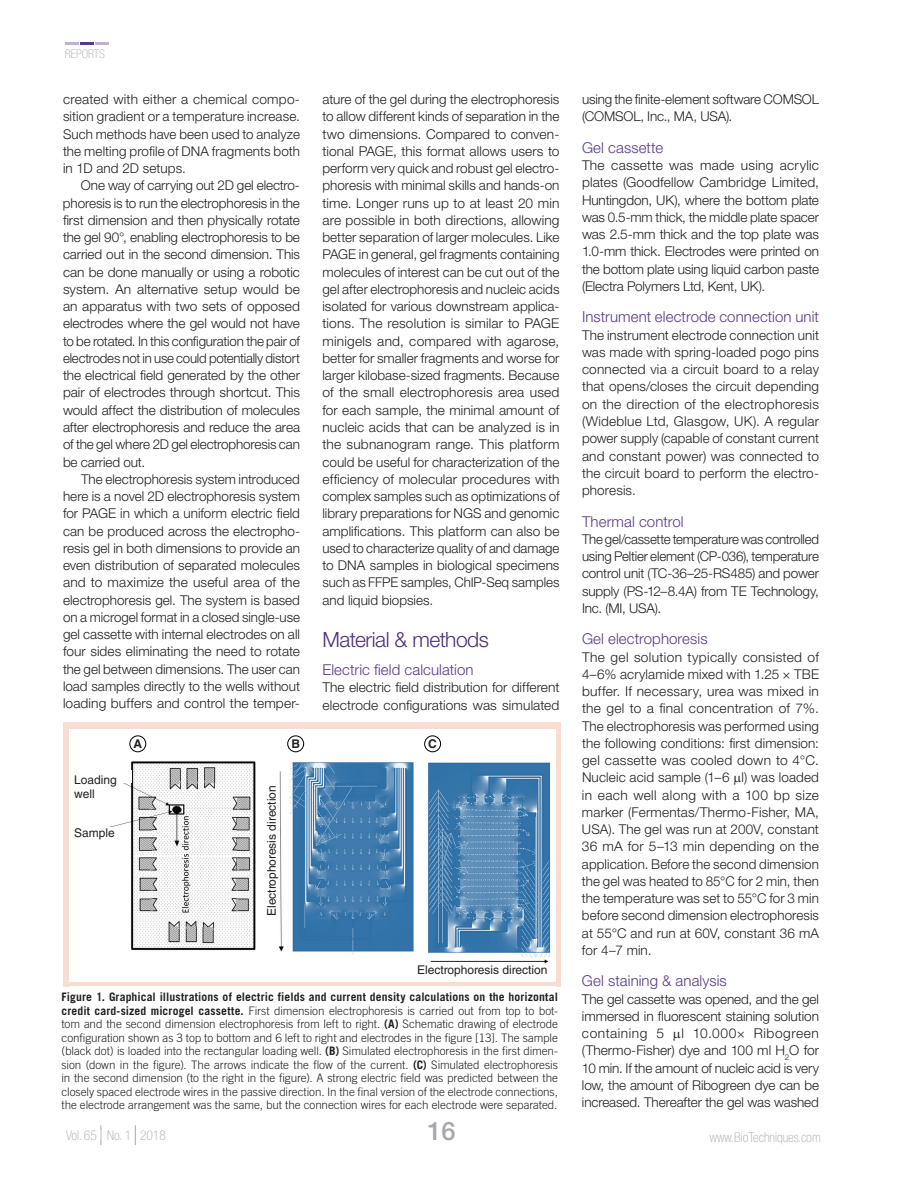
<style>
.page{position:relative;width:900px;height:1177px;background:#fff}
.page>*{position:absolute;margin:0;border:0;box-sizing:border-box;transform-origin:0 0}
.t1{font:500 25.5px "Helvetica Neue LT Std";color:#a8a9ad}
.t2{font:300 21px "Helvetica Neue LT Std";letter-spacing:-.02em;color:#4e3178}
.t3{font:300 15px "Helvetica Neue LT Std";letter-spacing:.005em;color:#583a87}
.t4{font:300 13.5px/17.2px "Helvetica Neue LT Std";letter-spacing:-.005em;color:#231f20;text-align:justify}
.t5{font:100 condensed 13.5px "Helvetica Neue LT Std";color:#a8a9ad}
.t6{font:12px/14.4px "Helvetica LT Std";color:#231f20}
.t7{font:100 condensed 12px "Helvetica Neue LT Std";color:#a8a9ad}
.t8{font:700 12px "Helvetica LT Std";color:#231f20}
.t9{font:300 11.7px/13.5px "Trade Gothic LT Std";letter-spacing:-.005em;color:#231f20;text-align:justify}
.s1{font-weight:700}
.s2{color:#fff}
</style>
<div class="page">
<hr style="left:65px;top:42px;width:14px;height:3px;background:#bdb2cf">
<hr style="left:80px;top:42px;width:14px;height:3px;background:#583a87">
<hr style="left:95px;top:42px;width:14px;height:3px;background:#bdb2cf">
<svg style="left:135px;top:1125px;width:1px;height:20px"></svg>
<svg style="left:101px;top:1125px;width:1px;height:20px"></svg>
<img style="left:110px;top:735px;width:441px;height:229px">
<div style="left:63px;top:722px;width:497px;height:6px;background:#f8ded2"></div>
<div style="left:63px;top:722px;width:6px;height:264px;background:#f8ded2"></div>
<hr style="left:63px;top:982px;width:497px;height:4px;background:#f8ded2">
<hr style="left:556px;top:722px;width:4px;height:264px;background:#f8ded2">
<div style="left:130px;top:736px;width:16px;height:16px;background:#fff;border-radius:50%"></div>
<div style="left:129px;top:735px;width:17px;height:17px;border:1px solid #000;border-radius:50%"></div>
<div style="left:425px;top:736px;width:16px;height:16px;background:#fff;border-radius:50%"></div>
<div style="left:424px;top:735px;width:17px;height:17px;border:1px solid #000;border-radius:50%"></div>
<div style="left:288px;top:736px;width:16px;height:16px;background:#fff;border-radius:50%"></div>
<div style="left:287px;top:735px;width:17px;height:17px;border:1px solid #000;border-radius:50%"></div>
<div style="left:265px;top:782px;width:13px;height:143px;background:#fff"></div>
<div style="left:74px;top:827px;width:46px;height:13px;background:#fff"></div>
<div style="left:74px;top:770px;width:58px;height:13px;background:#fff"></div>
<p class="t7" style="left:65px;top:47px;width:41px">REPORTS</p>
<p class="t4" style="left:63px;top:90px;width:239px">created with either a chemical compo&shy;sition gradient or a temperature increase.<br>Such methods have been used to analyze the melting profile of DNA fragments both in 1D and 2D setups.</p>
<p class="t4" style="left:63px;top:177px;width:239px;text-indent:18px">One way of carrying out 2D gel electro&shy;phoresis is to run the electrophoresis in the first dimension and then physically rotate the gel 90°, enabling electrophoresis to be carried out in the second dimension. This can be done manually or using a robotic system. An alternative setup would be an apparatus with two sets of opposed electrodes where the gel would not have to be rotated. In this configuration the pair of electrodes not in use could potentially distort the electrical field generated by the other pair of electrodes through shortcut. This would affect the distribution of molecules after electrophoresis and reduce the area of the gel where 2D gel electrophoresis can be carried out.</p>
<p class="t4" style="left:63px;top:470px;width:239px;text-indent:18px">The electrophoresis system introduced here is a novel 2D electrophoresis system for PAGE in which a uniform electric field can be produced across the electropho&shy;resis gel in both dimensions to provide an even distribution of separated molecules and to maximize the useful area of the electrophoresis gel. The system is based on a microgel format in a closed single-use gel cassette with internal electrodes on all four sides eliminating the need to rotate the gel between dimensions. The user can load samples directly to the wells without loading buffers and control the temper-</p>
<p class="t4" style="left:322px;top:90px;width:239px">ature of the gel during the electrophoresis to allow different kinds of separation in the two dimensions. Compared to conven&shy;tional PAGE, this format allows users to perform very quick and robust gel electro&shy;phoresis with minimal skills and hands-on time. Longer runs up to at least 20 min are possible in both directions, allowing better separation of larger molecules. Like PAGE in general, gel fragments containing molecules of interest can be cut out of the gel after electrophoresis and nucleic acids isolated for various downstream applica&shy;tions. The resolution is similar to PAGE minigels and, compared with agarose, better for smaller fragments and worse for larger kilobase-sized fragments. Because of the small electrophoresis area used for each sample, the minimal amount of nucleic acids that can be analyzed is in the subnanogram range. This platform could be useful for characterization of the efficiency of molecular procedures with complex samples such as optimizations of library preparations for NGS and genomic amplifications. This platform can also be used to characterize quality of and damage to DNA samples in biological specimens such as FFPE samples, ChIP-Seq samples and liquid biopsies.</p>
<h2 class="t2" style="left:322px;top:627px;width:168px">Material &amp; methods</h2>
<p class="t3" style="left:322px;top:660px;width:153px">Electric field calculation</p>
<p class="t4" style="left:322px;top:678px;width:239px">The electric field distribution for different electrode configurations was simulated</p>
<p class="t6" style="left:74px;top:772px;width:44px">Loading well</p>
<p class="t6" style="left:74px;top:825px;width:42px">Sample</p>
<p class="t8" style="left:133px;top:736px;width:10px">A</p>
<p class="t8" style="left:291px;top:737px;width:10px">B</p>
<p class="t8" style="left:428px;top:736px;width:10px">C</p>
<p class="t6" style="left:265px;top:916px;width:132px;rotate:-90deg">Electrophoresis direction</p>
<p class="t6" style="left:417px;top:962px;width:132px">Electrophoresis direction</p>
<p class="t9" style="left:62px;top:990px;width:498px"><span class="s1">Figure 1. Graphical illustrations of electric fields and current density calculations on the horizontal credit card-sized microgel cassette.</span> First dimension electrophoresis is carried out from top to bot&shy;tom and the second dimension electrophoresis from left to right. <span class="s1">(A)</span> Schematic drawing of electrode configuration shown as 3 top to bottom and 6 left to right and electrodes in the figure [13]. The sample (black dot) is loaded into the rectangular loading well. <span class="s1">(B)</span> Simulated electrophoresis in the first dimen&shy;sion (down in the figure). The arrows indicate the flow of the current. <span class="s1">(C)</span> Simulated electrophoresis in the second dimension (to the right in the figure). A strong electric field was predicted between the closely spaced electrode wires in the passive direction. In the final version of the electrode connections, the electrode arrangement was the same, but the connection wires for each electrode were separated.</p>
<p class="t4" style="left:582px;top:90px;width:238px">using the finite-element software COMSOL (COMSOL, Inc., MA, USA).</p>
<p class="t3" style="left:582px;top:138px;width:83px">Gel cassette</p>
<p class="t4" style="left:582px;top:156px;width:239px">The cassette was made using acrylic plates (Goodfellow Cambridge Limited, Huntingdon, UK), where the bottom plate was 0.5-mm thick, the middle plate spacer was 2.5-mm thick and the top plate was 1.0-mm thick. Electrodes were printed on the bottom plate using liquid carbon paste (Electra Polymers Ltd, Kent, UK).</p>
<p class="t3" style="left:582px;top:308px;width:238px">Instrument electrode connection unit</p>
<p class="t4" style="left:582px;top:326px;width:239px">The instrument electrode connection unit was made with spring-loaded pogo pins connected via a circuit board to a relay that opens/closes the circuit depending on the direction of the electrophoresis (Wideblue Ltd, Glasgow, UK). A regular power supply (capable of constant current and constant power) was connected to the circuit board to perform the electro&shy;phoresis.</p>
<p class="t3" style="left:582px;top:512px;width:103px">Thermal control</p>
<p class="t4" style="left:582px;top:530px;width:239px">The gel/cassette temperature was controlled using Peltier element (CP-036), temperature control unit (TC-36–25-RS485) and power supply (PS-12–8.4A) from TE Technology, Inc. (MI, USA).</p>
<p class="t3" style="left:582px;top:630px;width:127px">Gel electrophoresis</p>
<p class="t4" style="left:582px;top:648px;width:239px">The gel solution typically consisted of 4–6% acrylamide mixed with 1.25 × TBE buffer. If necessary, urea was mixed in the gel to a final concentration of 7%.<br>The electrophoresis was performed using the following conditions: first dimension: gel cassette was cooled down to 4°C.<br>Nucleic acid sample (1–6 l) was loaded in each well along with a 100 bp size marker (Fermentas/Thermo-Fisher, MA, USA). The gel was run at 200V, constant 36 mA for 5–13 min depending on the application. Before the second dimension the gel was heated to 85°C for 2 min, then the temperature was set to 55°C for 3 min before second dimension electrophoresis at 55°C and run at 60V, constant 36 mA for 4–7 min.</p>
<p class="t3" style="left:582px;top:972px;width:146px">Gel staining &amp; analysis</p>
<p class="t4" style="left:582px;top:990px;width:239px">The gel cassette was opened, and the gel immersed in fluorescent staining solution containing 5</p>
<p class="t4" style="left:582px;top:1024px;width:239px;text-indent:99px">l 10.000× Ribogreen (Thermo-Fisher) dye and 100 ml H<sub>2</sub>O for 10 min. If the amount of nucleic acid is very low, the amount of Ribogreen dye can be increased. Thereafter the gel was washed</p>
<p class="t5" style="left:66px;top:1128px;width:101px">Vol. 65 <span class="s2">|</span> No. 1 2018</p>
<h1 class="t1" style="left:427px;top:1116px;width:30px">16</h1>
<p class="t5" style="left:710px;top:1129px;width:112px">www.BioTechniques.com</p>
</div>
